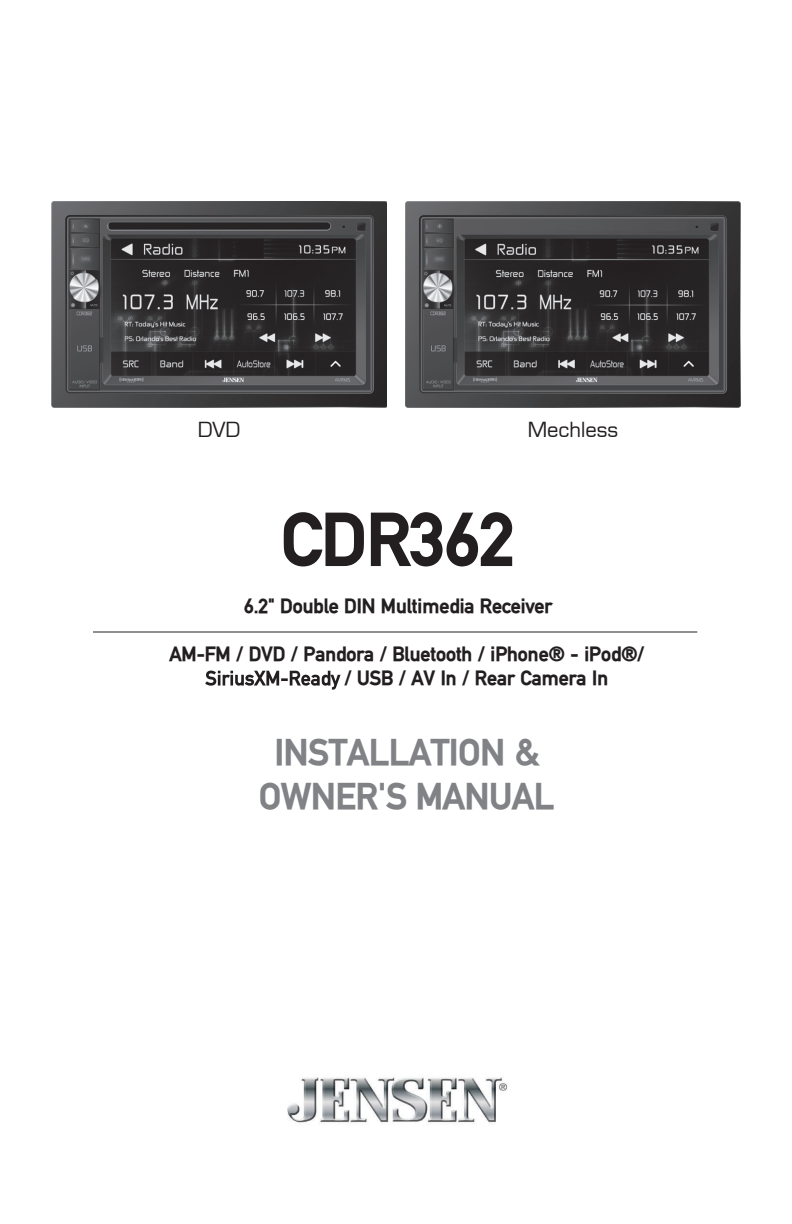
<style>
.page{position:relative;width:792px;height:1224px;background:#fff}
.page>*{position:absolute;margin:0;border:0;box-sizing:border-box;transform-origin:0 0}
.t1{font:700 72px "DIN Mittelschrift";color:#231f20}
.t2{font:700 36px/43.2px "DIN Mittelschrift";color:#808285;text-align:center}
.t3{font:22.6px "Eurostar";color:#231f20}
.t4{font:700 20px/24px "DIN Mittelschrift";color:#231f20}
</style>
<div class="page">
<svg style="left:205px;top:671px;width:136px;height:19px"></svg>
<img style="left:287px;top:1077px;width:221px;height:46px">
<hr style="left:93px;top:632px;width:604px;height:1px;background:#231f20">
<img style="left:52px;top:201px;width:335px;height:206px">
<img style="left:406px;top:201px;width:334px;height:206px">
<p class="t3" style="left:198px;top:416px;width:44px">DVD</p>
<p class="t3" style="left:528px;top:416px;width:92px">Mechless</p>
<h1 class="t1" style="left:281px;top:502px;width:234px">CDR362</h1>
<p class="t4" style="left:244px;top:596px;width:310px">6.2" Double DIN Multimedia Receiver</p>
<p class="t4" style="left:345px;top:643px;width:301px;text-indent:-175px">AM-FM / DVD / Pandora / Bluetooth / iPhone® - iPod®/ / USB / AV In / Rear Camera In</p>
<h2 class="t2" style="left:259px;top:733px;width:296px">INSTALLATION &amp;<br>OWNER'S MANUAL</h2>
</div>
